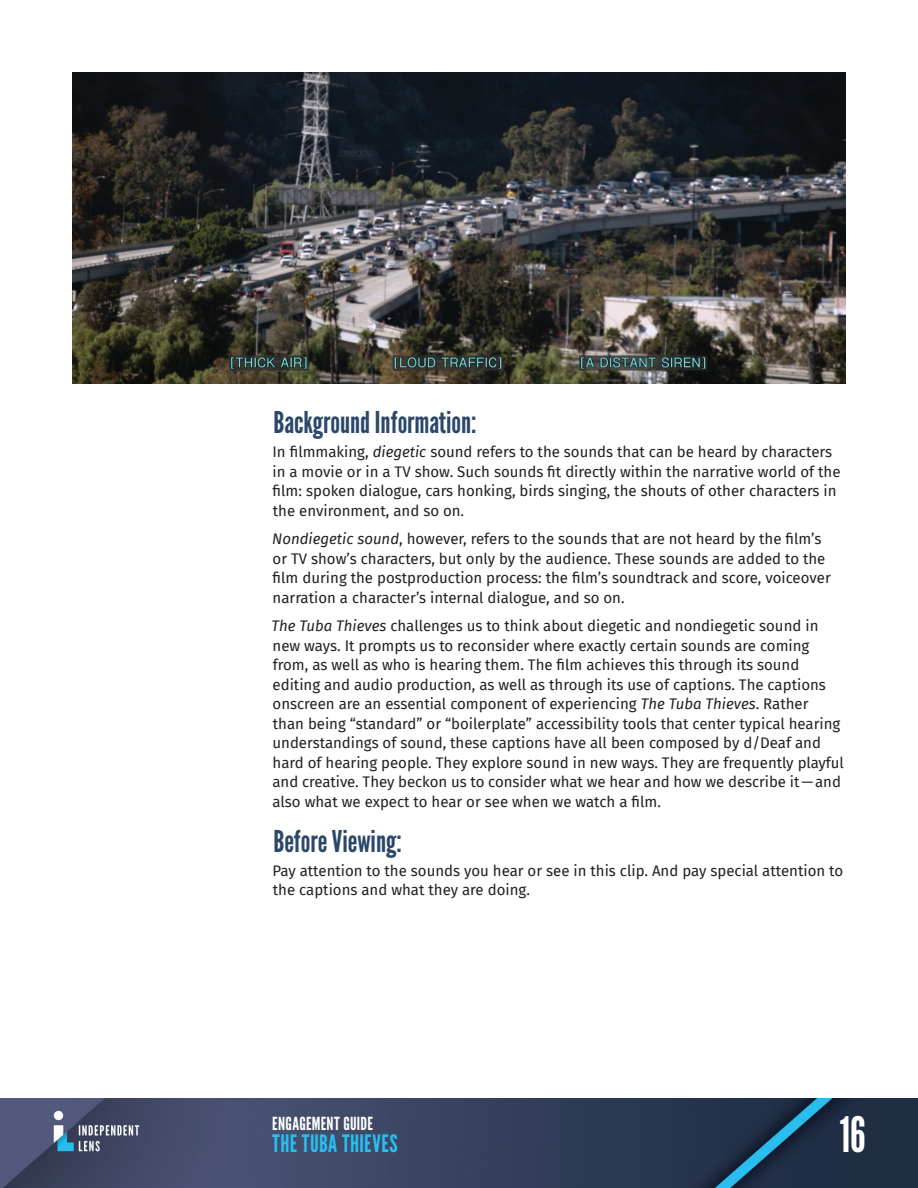
<style>
.page{position:relative;width:918px;height:1188px;background:#fff}
.page>*{position:absolute;margin:0;border:0;box-sizing:border-box;transform-origin:0 0}
.t1{font:48.75px "League Gothic";color:#fff;scale:.94 1}
.t2{font:30px "League Gothic";color:#2b4769}
.t3{font:24px "League Gothic";letter-spacing:.02em;color:#26bff0}
.t4{font:18px "League Gothic";letter-spacing:.01em;color:#fff}
.t5{font:15px/19.5px "Fira Sans";color:#231f20}
.s1{font-style:italic}
</style>
<div class="page">
<img style="left:0;top:1098px;width:918px;height:90px">
<img style="left:72px;top:72px;width:774px;height:312px">
<h3 class="t2" style="left:273px;top:404px;width:205px">Background Information:</h3>
<p class="t5" style="left:273px;top:442px;width:570px">In filmmaking, <span class="s1">diegetic</span> sound refers to the sounds that can be heard by characters in a movie or in a TV show. Such sounds fit directly within the narrative world of the film: spoken dialogue, cars honking, birds singing, the shouts of other characters in the environment, and so on.</p>
<p class="t5" style="left:272px;top:529px;width:560px"><span class="s1">Nondiegetic sound</span>, however, refers to the sounds that are not heard by the film’s or TV show’s characters, but only by the audience. These sounds are added to the film during the postproduction process: the film’s soundtrack and score, voiceover narration a character’s internal dialogue, and so on.</p>
<p class="t5" style="left:271px;top:616px;width:574px"><span class="s1">The Tuba Thieves</span> challenges us to think about diegetic and nondiegetic sound in new ways. It prompts us to reconsider where exactly certain sounds are coming from, as well as who is hearing them. The film achieves this through its sound editing and audio production, as well as through its use of captions. The captions onscreen are an essential component of experiencing <span class="s1">The Tuba Thieves</span>. Rather<br>than being “standard” or “boilerplate” accessibility tools that center typical hearing understandings of sound, these captions have all been composed by d/Deaf and hard of hearing people. They explore sound in new ways. They are frequently playful and creative. They beckon us to consider what we hear and how we describe it<span class="s1">—</span>and also what we expect to hear or see when we watch a film.</p>
<h3 class="t2" style="left:273px;top:823px;width:130px">Before Viewing:</h3>
<p class="t5" style="left:273px;top:860px;width:572px">Pay attention to the sounds you hear or see in this clip. And pay special attention to the captions and what they are doing.</p>
<p class="t4" style="left:272px;top:1112px;width:102px">ENGAGEMENT GUIDE</p>
<h3 class="t3" style="left:272px;top:1129px;width:127px">THE TUBA THIEVES</h3>
<h1 class="t1" style="left:840px;top:1106px;width:29px">16</h1>
</div>
